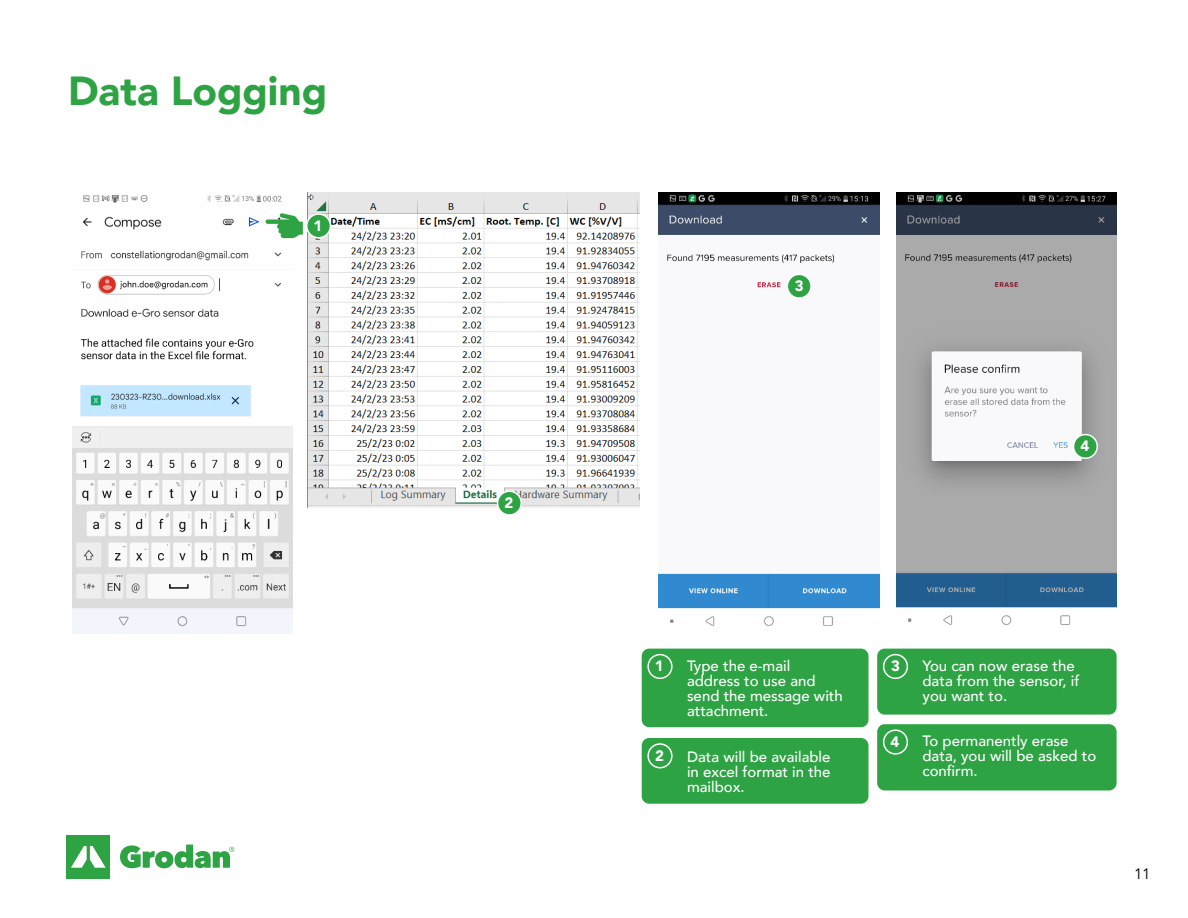
<style>
.page{position:relative;width:1188px;height:918px;background:#fff}
.page>*{position:absolute;margin:0;border:0;box-sizing:border-box;transform-origin:0 0}
.t1{font:900 40.5px "Avenir";color:#2da343}
.t2{font:500 15px/15px "Avenir";color:#fff}
.t3{font:900 15px "Avenir";color:#fff}
.t4{font:15px "Avenir";color:#000}
</style>
<div class="page">
<img style="left:308px;top:193px;width:332px;height:315px">
<img style="left:72px;top:195px;width:221px;height:438px">
<img style="left:659px;top:193px;width:220px;height:433px">
<img style="left:897px;top:193px;width:220px;height:432px">
<div style="left:67px;top:835px;width:43px;height:44px;background:#2da343"></div>
<svg style="left:71px;top:846px;width:35px;height:22px"></svg>
<svg style="left:120px;top:845px;width:114px;height:23px"></svg>
<svg style="left:265px;top:213px;width:38px;height:25px"></svg>
<div style="left:642px;top:738px;width:226px;height:66px;background:#2da343;border-radius:8px"></div>
<div style="left:642px;top:649px;width:226px;height:78px;background:#2da343;border-radius:8px"></div>
<div style="left:877px;top:724px;width:240px;height:66px;background:#2da343;border-radius:8px"></div>
<div style="left:877px;top:649px;width:240px;height:66px;background:#2da343;border-radius:8px"></div>
<div style="left:647px;top:743px;width:26px;height:25px;border:2px solid #fff;border-radius:50%"></div>
<div style="left:498px;top:491px;width:23px;height:24px;background:#2da343;border-radius:50%"></div>
<div style="left:497px;top:491px;width:25px;height:25px;border:2px solid #fff;border-radius:50%"></div>
<div style="left:647px;top:654px;width:26px;height:25px;border:2px solid #fff;border-radius:50%"></div>
<div style="left:307px;top:214px;width:23px;height:24px;background:#2da343;border-radius:50%"></div>
<div style="left:306px;top:213px;width:25px;height:26px;border:2px solid #fff;border-radius:50%"></div>
<div style="left:883px;top:729px;width:25px;height:26px;border:2px solid #fff;border-radius:50%"></div>
<div style="left:1074px;top:435px;width:23px;height:23px;background:#2da343;border-radius:50%"></div>
<div style="left:1073px;top:434px;width:25px;height:25px;border:2px solid #fff;border-radius:50%"></div>
<div style="left:883px;top:654px;width:25px;height:25px;border:2px solid #fff;border-radius:50%"></div>
<div style="left:787px;top:274px;width:24px;height:24px;background:#2da343;border-radius:50%"></div>
<div style="left:787px;top:274px;width:25px;height:25px;border:2px solid #fff;border-radius:50%"></div>
<h1 class="t1" style="left:68px;top:56px;width:261px">Data Logging</h1>
<p class="t3" style="left:314px;top:213px;width:10px">1</p>
<p class="t3" style="left:505px;top:490px;width:10px">2</p>
<p class="t3" style="left:795px;top:273px;width:10px">3</p>
<p class="t3" style="left:1080px;top:433px;width:10px">4</p>
<p class="t3" style="left:655px;top:653px;width:10px">1</p>
<p class="t3" style="left:655px;top:743px;width:10px">2</p>
<p class="t2" style="left:687px;top:657px;width:157px">Type the e-mail address to use and send the message with attachment.</p>
<p class="t2" style="left:687px;top:748px;width:145px;text-align:justify">Data will be available in excel format in the mailbox.</p>
<p class="t3" style="left:891px;top:653px;width:10px">3</p>
<p class="t3" style="left:890px;top:729px;width:10px">4</p>
<p class="t2" style="left:922px;top:657px;width:159px">You can now erase the data from the sensor, if you want to.</p>
<p class="t2" style="left:922px;top:733px;width:175px">To permanently erase data, you will be asked to confirm.</p>
<p class="t4" style="left:1134px;top:865px;width:18px">11</p>
</div>
